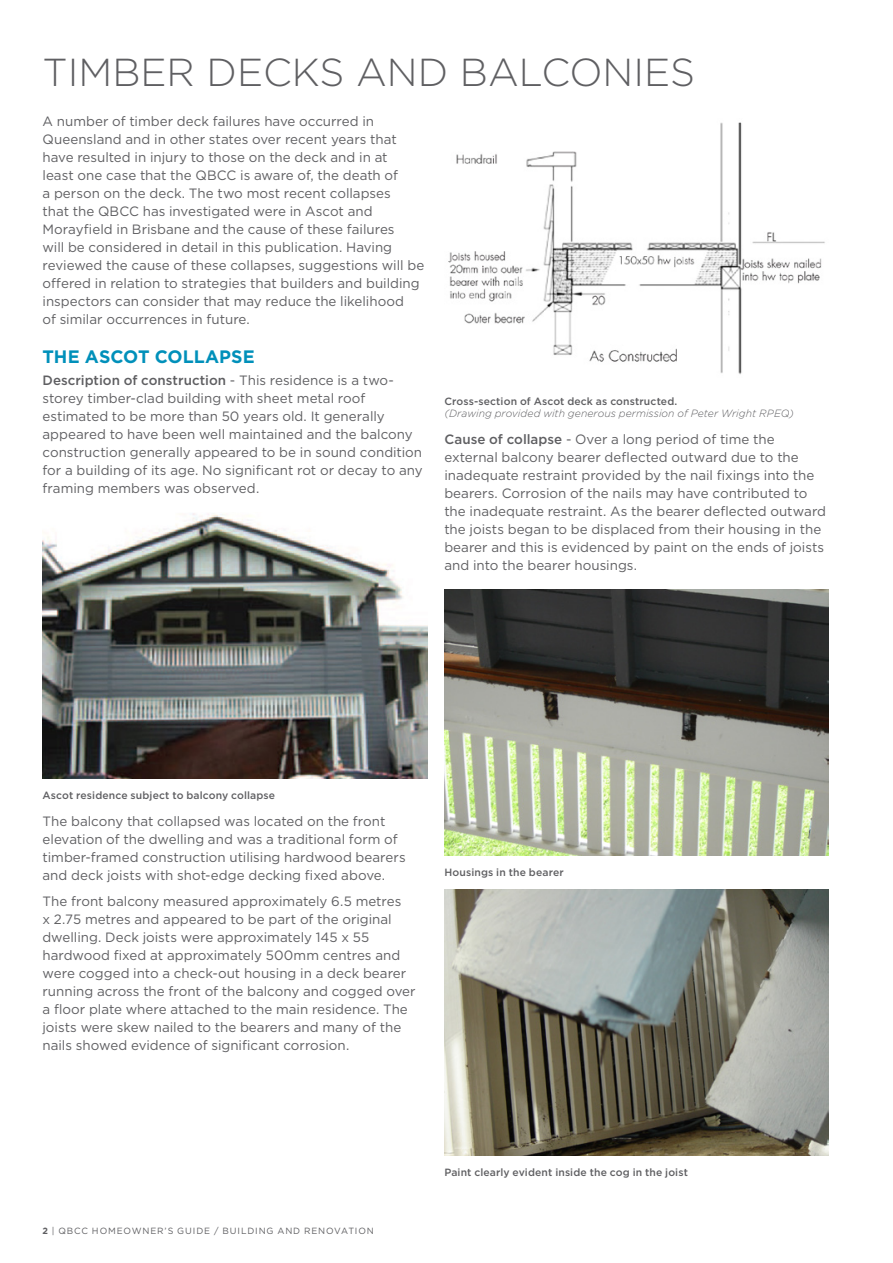
<style>
.page{position:relative;width:893px;height:1263px;background:#fff}
.page>*{position:absolute;margin:0;border:0;box-sizing:border-box;transform-origin:0 0}
.t1{font:300 39px "Gotham";color:#5f5f62}
.t2{font:700 18px "Gotham";color:#0090ba}
.t3{font:13.5px/18px "Gotham";color:#5f5f62}
.t4{font:500 10.5px "Gotham";letter-spacing:.01em;color:#5f5f62}
.t5{font:italic 300 10.5px "Gotham";letter-spacing:.005em;color:#5f5f62}
.t6{font:9px "Gotham";letter-spacing:.1em;color:#5f5f62}
.s1{font-weight:500}
.s2{font-weight:700}
</style>
<div class="page">
<img style="left:43px;top:513px;width:384px;height:266px">
<img style="left:448px;top:122px;width:377px;height:253px">
<img style="left:444px;top:589px;width:385px;height:266px">
<img style="left:444px;top:889px;width:385px;height:266px">
<h1 class="t1" style="left:43px;top:48px;width:654px">TIMBER DECKS AND BALCONIES</h1>
<p class="t3" style="left:43px;top:112px;width:383px">A number of timber deck failures have occurred in Queensland and in other states over recent years that have resulted in injury to those on the deck and in at<br>least one case that the QBCC is aware of, the death of<br>a person on the deck. The two most recent collapses<br>that the QBCC has investigated were in Ascot and Morayfield in Brisbane and the cause of these failures<br>will be considered in detail in this publication. Having reviewed the cause of these collapses, suggestions will be offered in relation to strategies that builders and building inspectors can consider that may reduce the likelihood<br>of similar occurrences in future.</p>
<h2 class="t2" style="left:43px;top:345px;width:214px">THE ASCOT COLLAPSE</h2>
<p class="t3" style="left:43px;top:371px;width:382px"><span class="s1">Description of construction</span> - This residence is a two&shy;storey timber-clad building with sheet metal roof estimated to be more than 50 years old. It generally appeared to have been well maintained and the balcony construction generally appeared to be in sound condition for a building of its age. No significant rot or decay to any framing members was observed.</p>
<p class="t4" style="left:444px;top:395px;width:235px">Cross-section of Ascot deck as constructed.</p>
<p class="t5" style="left:444px;top:407px;width:351px">(Drawing provided with generous permission of Peter Wright RPEQ)</p>
<p class="t3" style="left:444px;top:430px;width:383px"><span class="s1">Cause of collapse</span> - Over a long period of time the external balcony bearer deflected outward due to the inadequate restraint provided by the nail fixings into the bearers. Corrosion of the nails may have contributed to the inadequate restraint. As the bearer deflected outward the joists began to be displaced from their housing in the bearer and this is evidenced by paint on the ends of joists and into the bearer housings.</p>
<p class="t4" style="left:43px;top:789px;width:234px">Ascot residence subject to balcony collapse</p>
<p class="t3" style="left:43px;top:812px;width:365px">The balcony that collapsed was located on the front elevation of the dwelling and was a traditional form of timber-framed construction utilising hardwood bearers and deck joists with shot-edge decking fixed above.</p>
<p class="t3" style="left:43px;top:892px;width:375px">The front balcony measured approximately 6.5 metres<br>x 2.75 metres and appeared to be part of the original dwelling. Deck joists were approximately 145 x 55 hardwood fixed at approximately 500mm centres and were cogged into a check-out housing in a deck bearer running across the front of the balcony and cogged over a floor plate where attached to the main residence. The joists were skew nailed to the bearers and many of the nails showed evidence of significant corrosion.</p>
<p class="t4" style="left:444px;top:865px;width:121px">Housings in the bearer</p>
<p class="t6" style="left:43px;top:1225px;width:333px"><span class="s2">2</span> | QBCC HOMEOWNER’S GUIDE / BUILDING AND RENOVATION</p>
<p class="t4" style="left:444px;top:1165px;width:245px">Paint clearly evident inside the cog in the joist</p>
</div>
